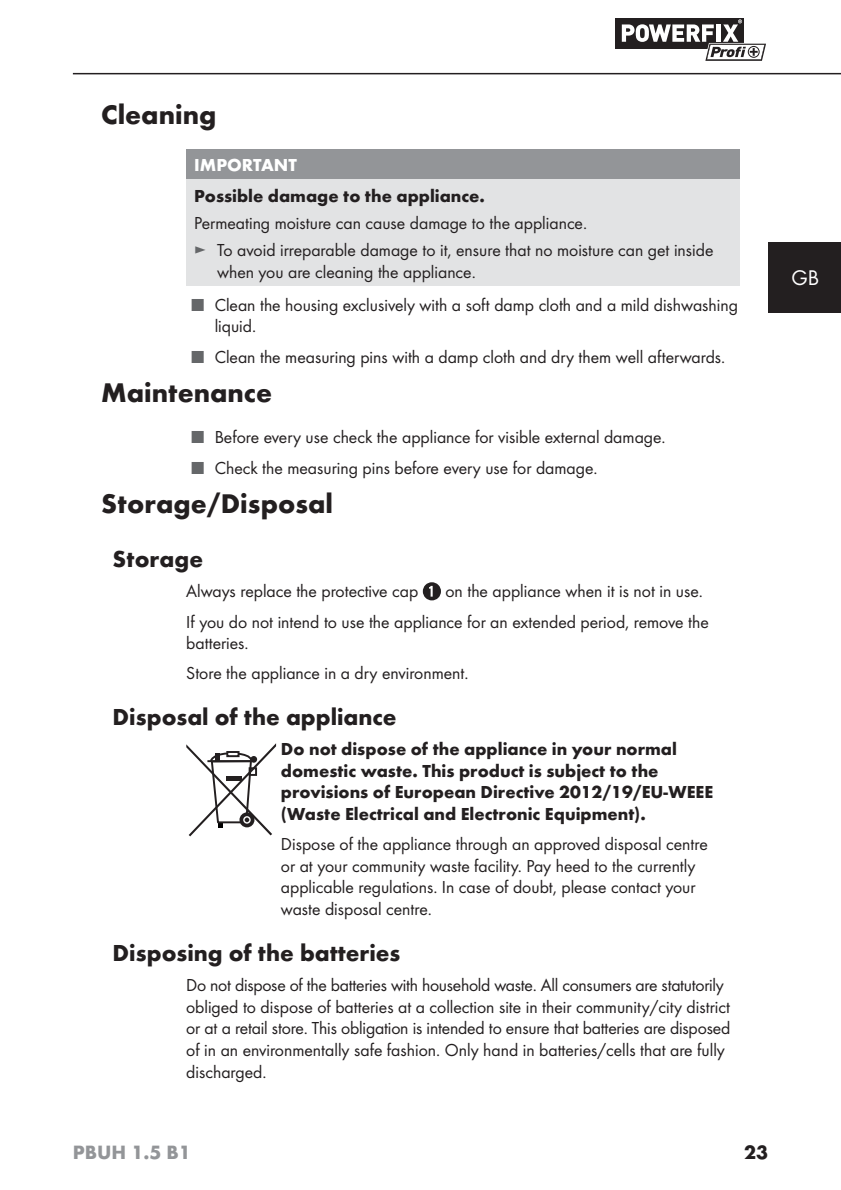
<style>
.page{position:relative;width:841px;height:1190px;background:#fff}
.page>*{position:absolute;margin:0;border:0;box-sizing:border-box;transform-origin:0 0}
.t1{font:700 28px "Futura";color:#231f20}
.t2{font:700 24px "Futura";color:#231f20}
.t3{font:22px "Futura Boo";color:#fff}
.t4{font:700 20px "Futura";color:#939598}
.t5{font:700 20px "Futura";color:#231f20}
.t6{font:18px/21.6px "Futura Boo";color:#231f20}
.t7{font:700 18px/21.6px "Futura";color:#231f20}
.t8{font:700 18px "Futura";color:#fff}
.s1{color:#656769}
</style>
<div class="page">
<hr style="left:73px;top:73px;width:768px;height:1px;background:#231f20">
<div style="left:768px;top:242px;width:73px;height:71px;background:#231f20"></div>
<svg style="left:615px;top:18px;width:151px;height:43px"></svg>
<div style="left:186px;top:149px;width:553px;height:30px;background:#939598"></div>
<div style="left:186px;top:179px;width:553px;height:107px;background:#e2e3e4"></div>
<svg style="left:423px;top:582px;width:18px;height:18px"></svg>
<svg style="left:186px;top:743px;width:90px;height:93px"></svg>
<h1 class="t1" style="left:101px;top:104px;width:117px">Cleaning</h1>
<p class="t8" style="left:194px;top:158px;width:104px">IMPORTANT</p>
<p class="t7" style="left:194px;top:186px;width:292px">Possible damage to the appliance.</p>
<p class="t6" style="left:194px;top:210px;width:521px;line-height:27.2px">Permeating moisture can cause damage to the appliance.<br><span class="s1">►</span> To avoid irreparable damage to it, ensure that no moisture can get inside</p>
<p class="t6" style="left:217px;top:262px;width:260px">when you are cleaning the appliance.</p>
<p class="t6" style="left:215px;top:295px;width:525px;text-indent:-23px"><span class="s1">■</span> Clean the housing exclusively with a soft damp cloth and a mild dishwashing liquid.</p>
<p class="t6" style="left:192px;top:346px;width:535px"><span class="s1">■</span> Clean the measuring pins with a damp cloth and dry them well afterwards.</p>
<h1 class="t1" style="left:101px;top:381px;width:172px">Maintenance</h1>
<p class="t6" style="left:192px;top:427px;width:475px"><span class="s1">■</span> Before every use check the appliance for visible external damage.</p>
<p class="t6" style="left:192px;top:457px;width:407px"><span class="s1">■</span> Check the measuring pins before every use for damage.</p>
<h1 class="t1" style="left:101px;top:492px;width:233px">Storage/Disposal</h1>
<h2 class="t2" style="left:113px;top:549px;width:92px">Storage</h2>
<p class="t6" style="left:186px;top:581px;width:233px">Always replace the protective cap</p>
<p class="t6" style="left:186px;top:577px;width:524px;line-height:30.2px;text-indent:259px">on the appliance when it is not in use.<br>If you do not intend to use the appliance for an extended period, remove the</p>
<p class="t6" style="left:186px;top:629px;width:284px;line-height:30.2px">batteries.<br>Store the appliance in a dry environment.</p>
<h2 class="t2" style="left:113px;top:707px;width:286px">Disposal of the appliance</h2>
<p class="t7" style="left:281px;top:739px;width:434px">Do not dispose of the appliance in your normal domestic waste. This product is subject to the provisions of European Directive 2012/19/EU-WEEE (Waste Electrical and Electronic Equipment).</p>
<p class="t6" style="left:281px;top:834px;width:428px">Dispose of the appliance through an approved disposal centre or at your community waste facility. Pay heed to the currently applicable regulations. In case of doubt, please contact your waste disposal centre.</p>
<h2 class="t2" style="left:113px;top:943px;width:289px">Disposing of the batteries</h2>
<p class="t6" style="left:186px;top:974px;width:545px">Do not dispose of the batteries with household waste. All consumers are statutorily obliged to dispose of batteries at a collection site in their community/city district or at a retail store. This obligation is intended to ensure that batteries are disposed of in an environmentally safe fashion. Only hand in batteries/cells that are fully discharged.</p>
<p class="t3" style="left:791px;top:267px;width:29px">GB</p>
<p class="t4" style="left:73px;top:1143px;width:119px">PBUH 1.5 B1</p>
<p class="t5" style="left:744px;top:1144px;width:25px">23</p>
</div>
